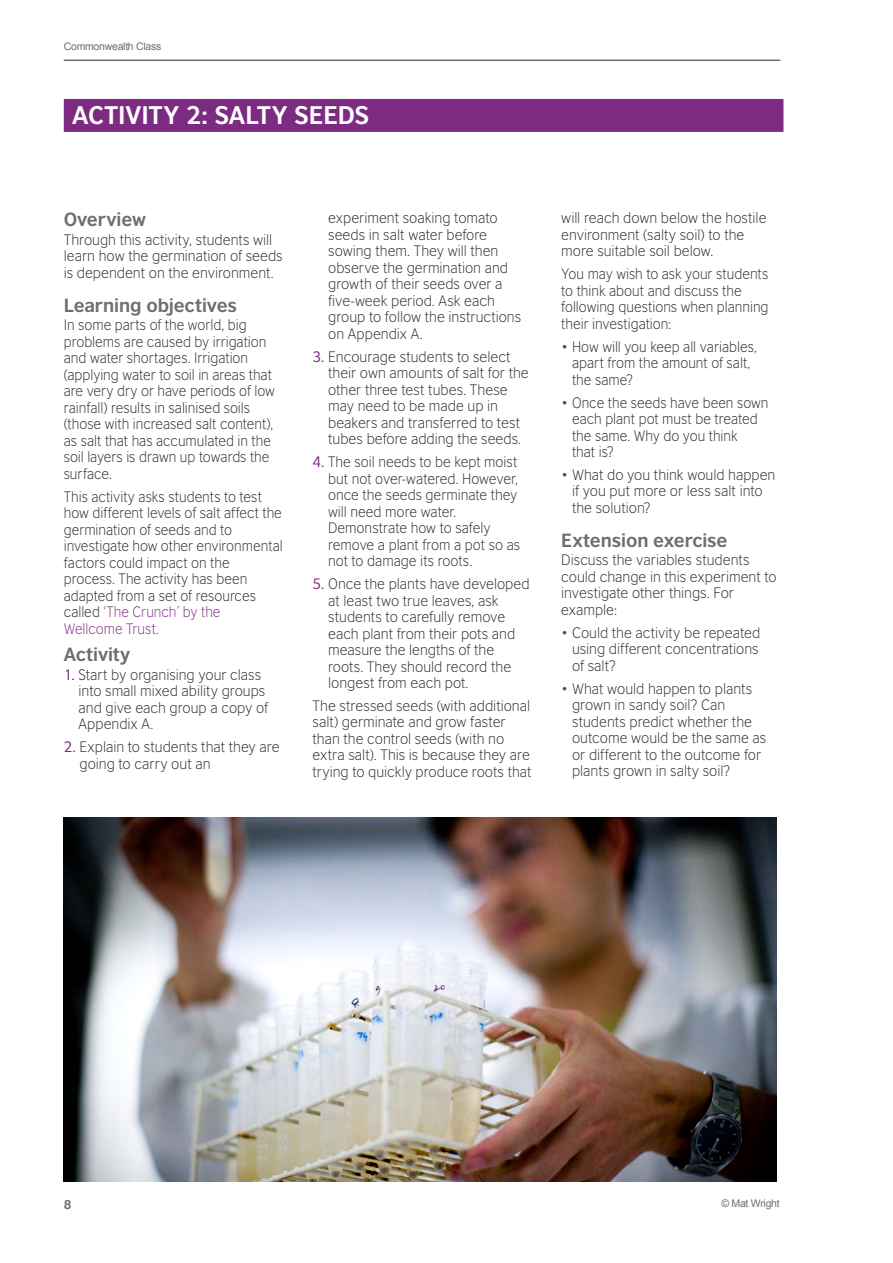
<style>
.page{position:relative;width:893px;height:1263px;background:#fff}
.page>*{position:absolute;margin:0;border:0;box-sizing:border-box;transform-origin:0 0}
.t1{font:700 24px "British Council Sans";color:#fff}
.t2{font:700 18px "British Council Sans";letter-spacing:-.005em;color:#6d6e71}
.t3{font:300 14.25px/16.5px "British Council Sans";color:#292829}
.t4{font:700 12px "British Council Sans";color:#6d6e71}
.t5{font:10.5px "Arial";letter-spacing:-.025em;color:#6d6e71}
.s1{color:#7d2b82}
.s2{font-weight:400;color:#7d2b82}
</style>
<div class="page">
<hr style="left:64px;top:60px;width:716px;height:1px;background:#6d6e71">
<div style="left:64px;top:99px;width:719px;height:33px;background:#7d2b82"></div>
<img style="left:63px;top:817px;width:714px;height:364px">
<p class="t5" style="left:64px;top:40px;width:99px">Commonwealth Class</p>
<h1 class="t1" style="left:72px;top:100px;width:298px">ACTIVITY 2: SALTY SEEDS</h1>
<p class="t2" style="left:64px;top:208px;width:84px">Overview</p>
<p class="t3" style="left:64px;top:231px;width:220px">Through this activity, students will learn how the germination of seeds is dependent on the environment.</p>
<p class="t2" style="left:64px;top:293px;width:175px">Learning objectives</p>
<p class="t3" style="left:64px;top:317px;width:213px">In some parts of the world, big problems are caused by irrigation and water shortages. Irrigation (applying water to soil in areas that are very dry or have periods of low rainfall) results in salinised soils (those with increased salt content), as salt that has accumulated in the soil layers is drawn up towards the surface.</p>
<p class="t3" style="left:64px;top:488px;width:220px">This activity asks students to test how different levels of salt affect the germination of seeds and to investigate how other environmental factors could impact on the process. The activity has been adapted from a set of resources called <span class="s1">‘The Crunch’ by the<br>Wellcome Trust.</span></p>
<p class="t2" style="left:64px;top:643px;width:68px">Activity</p>
<p class="t3" style="left:79px;top:666px;width:191px;text-indent:-15px"><span class="s2">1.</span> Start by organising your class into small mixed ability groups and give each group a copy of<br>Appendix A.</p>
<p class="t3" style="left:79px;top:739px;width:202px;text-indent:-16px"><span class="s2">2.</span> Explain to students that they are going to carry out an</p>
<p class="t3" style="left:328px;top:210px;width:194px">experiment soaking tomato seeds in salt water before sowing them. They will then observe the germination and growth of their seeds over a five-week period. Ask each group to follow the instructions on Appendix A.</p>
<p class="t3" style="left:328px;top:348px;width:202px;text-indent:-16px"><span class="s2">3.</span> Encourage students to select their own amounts of salt for the other three test tubes. These may need to be made up in beakers and transferred to test tubes before adding the seeds.</p>
<p class="t3" style="left:328px;top:453px;width:194px;text-indent:-16px"><span class="s2">4.</span> The soil needs to be kept moist but not over-watered. However, once the seeds germinate they will need more water.<br>Demonstrate how to safely remove a plant from a pot so as not to damage its roots.</p>
<p class="t3" style="left:328px;top:575px;width:203px;text-indent:-16px"><span class="s2">5.</span> Once the plants have developed at least two true leaves, ask students to carefully remove each plant from their pots and measure the lengths of the roots. They should record the longest from each pot.</p>
<p class="t3" style="left:313px;top:697px;width:220px">The stressed seeds (with additional salt) germinate and grow faster than the control seeds (with no extra salt). This is because they are trying to quickly produce roots that</p>
<p class="t3" style="left:561px;top:210px;width:207px">will reach down below the hostile environment (salty soil) to the more suitable soil below.</p>
<p class="t3" style="left:561px;top:266px;width:209px">You may wish to ask your students to think about and discuss the following questions when planning their investigation:</p>
<p class="t3" style="left:572px;top:338px;width:186px;text-indent:-11px"><span class="s1">•</span> How will you keep all variables, apart from the amount of salt, the same?</p>
<p class="t3" style="left:572px;top:394px;width:198px;text-indent:-11px"><span class="s1">•</span> Once the seeds have been sown each plant pot must be treated the same. Why do you think<br>that is?</p>
<p class="t3" style="left:572px;top:466px;width:205px;text-indent:-11px"><span class="s1">•</span> What do you think would happen if you put more or less salt into the solution?</p>
<p class="t2" style="left:561px;top:528px;width:168px">Extension exercise</p>
<p class="t3" style="left:561px;top:552px;width:217px">Discuss the variables students could change in this experiment to investigate other things. For example:</p>
<p class="t3" style="left:572px;top:624px;width:190px;text-align:justify;text-indent:-11px"><span class="s1">•</span> Could the activity be repeated using different concentrations of salt?</p>
<p class="t3" style="left:572px;top:680px;width:196px;text-indent:-11px"><span class="s1">•</span> What would happen to plants grown in sandy soil? Can students predict whether the outcome would be the same as or different to the outcome for plants grown in salty soil?</p>
<p class="t4" style="left:64px;top:1196px;width:9px">8</p>
<p class="t5" style="left:721px;top:1196px;width:60px">© Mat Wright</p>
</div>
